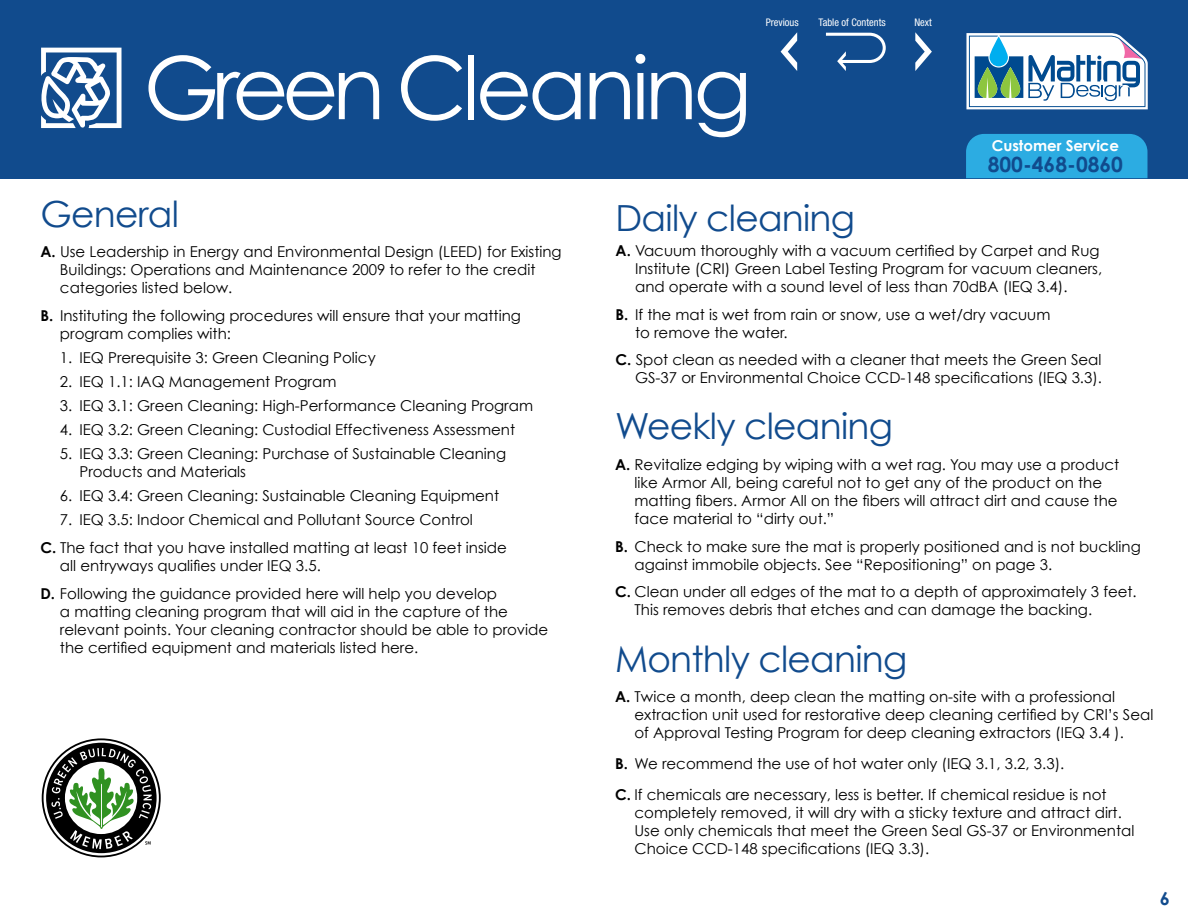
<style>
.page{position:relative;width:1188px;height:918px;background:#fff}
.page>*{position:absolute;margin:0;border:0;box-sizing:border-box;transform-origin:0 0}
.t1{font:87px "Century Gothic";letter-spacing:-.05em;color:#fff}
.t2{font:36px "Century Gothic";letter-spacing:-.02em;color:#114b8d}
.t3{font:700 21px "Century Gothic";color:#114b8d}
.t4{font:700 18px "Century Gothic";color:#114b8d}
.t5{font:15px/18px "Century Gothic";color:#000}
.t6{font:700 15px "Century Gothic";color:#fff}
.t7{font:700 13.65px/13.6px "Century Gothic";letter-spacing:-.01em;color:#000;text-align:center}
.t8{font:condensed 10.5px "Helvetica Neue";color:#fff}
.s1{font-weight:700}
</style>
<div class="page">
<div style="left:0;top:0;width:1188px;height:178px;background:#114b8d"></div>
<svg style="left:966px;top:33px;width:182px;height:76px;background:#abc5d4"></svg>
<svg style="left:41px;top:48px;width:81px;height:80px"></svg>
<div style="left:42px;top:738px;width:119px;height:119px;border:2px solid #000;border-radius:50%"></div>
<svg style="left:46px;top:743px;width:111px;height:110px"></svg>
<div style="left:966px;top:134px;width:182px;height:44px;background:#2cace2"></div>
<svg style="left:781px;top:32px;width:16px;height:39px"></svg>
<svg style="left:915px;top:32px;width:17px;height:39px"></svg>
<svg style="left:826px;top:33px;width:60px;height:38px"></svg>
<h1 class="t1" style="left:144px;top:35px;width:610px">Green Cleaning</h1>
<p class="t8" style="left:766px;top:17px;width:35px">Previous</p>
<p class="t8" style="left:819px;top:17px;width:69px">Table of Contents</p>
<p class="t8" style="left:914px;top:17px;width:19px">Next</p>
<p class="t6" style="left:992px;top:136px;width:129px">Customer Service</p>
<h3 class="t3" style="left:988px;top:151px;width:137px">800-468-0860</h3>
<h2 class="t2" style="left:40px;top:192px;width:140px">General</h2>
<p class="t5" style="left:60px;top:243px;width:503px;text-indent:-19px"><span class="s1">A.</span> Use Leadership in Energy and Environmental Design (LEED) for Existing<br>Buildings: Operations and Maintenance 2009 to refer to the credit categories listed below.</p>
<p class="t5" style="left:60px;top:306px;width:462px;text-indent:-20px"><span class="s1">B.</span> Instituting the following procedures will ensure that your matting program complies with:</p>
<p class="t5" style="left:60px;top:348px;width:317px">1. IEQ Prerequisite 3: Green Cleaning Policy</p>
<p class="t5" style="left:60px;top:372px;width:278px">2. IEQ 1.1: IAQ Management Program</p>
<p class="t5" style="left:60px;top:396px;width:475px">3. IEQ 3.1: Green Cleaning: High-Performance Cleaning Program</p>
<p class="t5" style="left:60px;top:420px;width:457px">4. IEQ 3.2: Green Cleaning: Custodial Effectiveness Assessment</p>
<p class="t5" style="left:79px;top:444px;width:428px;text-indent:-19px">5. IEQ 3.3: Green Cleaning: Purchase of Sustainable Cleaning<br>Products and Materials</p>
<p class="t5" style="left:60px;top:486px;width:441px">6. IEQ 3.4: Green Cleaning: Sustainable Cleaning Equipment</p>
<p class="t5" style="left:40px;top:505px;width:468px;line-height:27.8px;text-indent:20px">7. IEQ 3.5: Indoor Chemical and Pollutant Source Control<br><span class="s1">C.</span> The fact that you have installed matting at least 10 feet inside</p>
<p class="t5" style="left:40px;top:551px;width:458px;line-height:27.8px;text-indent:20px">all entryways qualifies under IEQ 3.5.<br><span class="s1">D.</span> Following the guidance provided here will help you develop</p>
<p class="t5" style="left:60px;top:602px;width:490px">a matting cleaning program that will aid in the capture of the relevant points. Your cleaning contractor should be able to provide the certified equipment and materials listed here.</p>
<p class="t7" style="left:265px;top:238px;width:73px">Restorative</p>
<p class="t7" style="left:379px;top:239px;width:58px">Unrolling</p>
<p class="t7" style="left:271px;top:252px;width:61px">Cleaning</p>
<p class="t7" style="left:485px;top:238px;width:61px">Basic<br>Cleaning</p>
<p class="t7" style="left:61px;top:239px;width:43px">Green</p>
<p class="t7" style="left:147px;top:239px;width:89px">Repositioning</p>
<p class="t7" style="left:52px;top:253px;width:61px">Cleaning</p>
<h2 class="t2" style="left:616px;top:196px;width:241px">Daily cleaning</h2>
<p class="t5" style="left:635px;top:241px;width:469px;text-indent:-20px"><span class="s1">A.</span> Vacuum thoroughly with a vacuum certified by Carpet and Rug<br>Institute (CRI) Green Label Testing Program for vacuum cleaners, and operate with a sound level of less than 70dBA (IEQ 3.4).</p>
<p class="t5" style="left:635px;top:305px;width:417px;text-indent:-20px"><span class="s1">B.</span> If the mat is wet from rain or snow, use a wet/dry vacuum to remove the water.</p>
<p class="t5" style="left:616px;top:351px;width:488px;text-align:right"><span class="s1">C.</span> Spot clean as needed with a cleaner that meets the Green Seal<br>GS-37 or Environmental Choice CCD-148 specifications (IEQ 3.3).</p>
<h2 class="t2" style="left:615px;top:404px;width:279px">Weekly cleaning</h2>
<p class="t5" style="left:635px;top:455px;width:486px;text-indent:-20px"><span class="s1">A.</span> Revitalize edging by wiping with a wet rag. You may use a product like Armor All, being careful not to get any of the product on the matting fibers. Armor All on the fibers will attract dirt and cause the face material to “dirty out.”</p>
<p class="t5" style="left:635px;top:537px;width:508px;text-indent:-20px"><span class="s1">B.</span> Check to make sure the mat is properly positioned and is not buckling against immobile objects. See “Repositioning” on page 3.</p>
<p class="t5" style="left:635px;top:583px;width:504px;text-indent:-20px"><span class="s1">C.</span> Clean under all edges of the mat to a depth of approximately 3 feet.<br>This removes debris that etches and can damage the backing.</p>
<h2 class="t2" style="left:615px;top:637px;width:294px">Monthly cleaning</h2>
<p class="t5" style="left:634px;top:688px;width:520px;text-indent:-20px"><span class="s1">A.</span> Twice a month, deep clean the matting on-site with a professional extraction unit used for restorative deep cleaning certified by CRl’s Seal of Approval Testing Program for deep cleaning extractors (IEQ 3.4 ).</p>
<p class="t5" style="left:615px;top:748px;width:493px;line-height:30.8px"><span class="s1">B.</span> We recommend the use of hot water only (IEQ 3.1, 3.2, 3.3).<br><span class="s1">C.</span> If chemicals are necessary, less is better. If chemical residue is not</p>
<p class="t5" style="left:634px;top:803px;width:501px">completely removed, it will dry with a sticky texture and attract dirt.<br>Use only chemicals that meet the Green Seal GS-37 or Environmental<br>Choice CCD-148 specifications (IEQ 3.3).</p>
<p class="t4" style="left:1160px;top:887px;width:12px">6</p>
</div>
